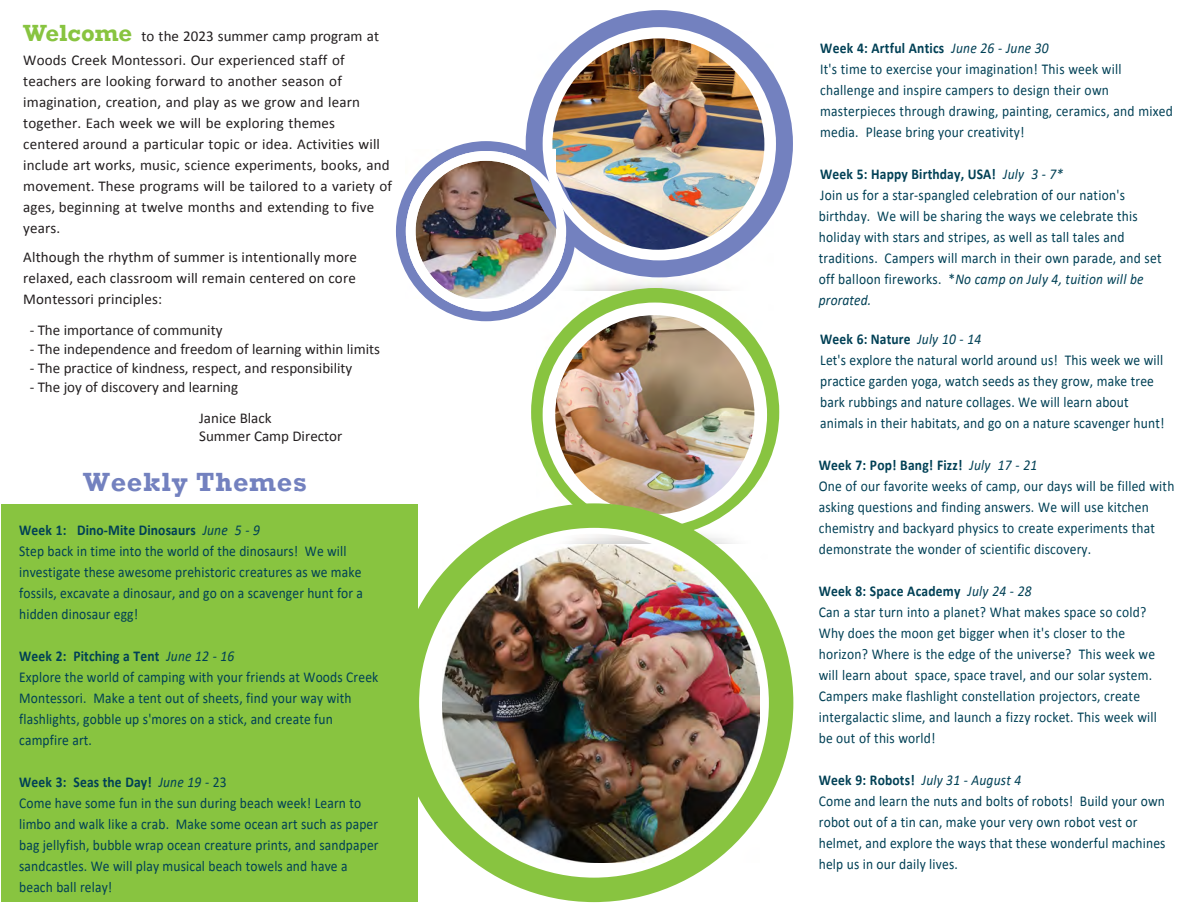
<style>
.page{position:relative;width:1188px;height:918px;background:#fff}
.page>*{position:absolute;margin:0;border:0;box-sizing:border-box;transform-origin:0 0}
.t1{font:700 27px "Rockwell";letter-spacing:.03em;color:#7381bf}
.t2{font:15px/21px "Calibri";letter-spacing:.015em;color:#004055;scale:.9 1}
.t3{font:15px/21px "Calibri";letter-spacing:.01em;color:#221e1f}
.t4{font:15px/18px "Calibri";color:#231f20}
.s1{font-family:"Rockwell";font-weight:700;font-size:24px;color:#88c440}
.s2{font-weight:700}
.s3{font-style:italic}
</style>
<div class="page">
<img style="left:532px;top:31px;width:241px;height:278px">
<img style="left:537px;top:291px;width:231px;height:309px">
<img style="left:406px;top:149px;width:150px;height:150px">
<img style="left:442px;top:545px;width:318px;height:318px">
<div style="left:1px;top:504px;width:417px;height:397px;background:#88c440"></div>
<div style="left:396px;top:141px;width:180px;height:180px;border:11px solid #7381bf;border-radius:50%"></div>
<div style="left:531px;top:288px;width:248px;height:248px;border:16px solid #88c440;border-radius:50%"></div>
<div style="left:411px;top:520px;width:366px;height:366px;border:14px solid #fff;border-radius:50%"></div>
<div style="left:543px;top:303px;width:224px;height:224px;border:13px solid #fff;border-radius:50%"></div>
<div style="left:395px;top:503px;width:398px;height:399px;border:24px solid #88c440;border-radius:50%"></div>
<div style="left:539px;top:25px;width:239px;height:238px;border:13px solid #fff;border-radius:50%"></div>
<div style="left:526px;top:10px;width:267px;height:267px;border:17px solid #7381bf;border-radius:50%"></div>
<div style="left:406px;top:151px;width:160px;height:160px;border:10px solid #fff;border-radius:50%"></div>
<p class="t3" style="left:23px;top:24px;width:357px;line-height:24.3px"><span class="s1">Welcome</span> to the 2023 summer camp program at<br>Woods Creek Montessori. Our experienced staff of</p>
<p class="t3" style="left:23px;top:71px;width:370px">teachers are looking forward to another season of imagination, creation, and play as we grow and learn together. Each week we will be exploring themes centered around a particular topic or idea. Activities will include art works, music, science experiments, books, and movement. These programs will be tailored to a variety of ages, beginning at twelve months and extending to five years.</p>
<p class="t3" style="left:23px;top:246px;width:335px;text-align:justify">Although the rhythm of summer is intentionally more relaxed, each classroom will remain centered on core Montessori principles:</p>
<p class="t4" style="left:30px;top:321px;width:194px">- The importance of community</p>
<p class="t4" style="left:30px;top:340px;width:352px">- The independence and freedom of learning within limits</p>
<p class="t4" style="left:30px;top:359px;width:324px">- The practice of kindness, respect, and responsibility</p>
<p class="t4" style="left:30px;top:378px;width:210px">- The joy of discovery and learning</p>
<p class="t4" style="left:199px;top:409px;width:145px">Janice Black<br>Summer Camp Director</p>
<p class="t1" style="left:83px;top:465px;width:225px">Weekly Themes</p>
<p class="t2" style="left:19px;top:519px;width:384px"><span class="s2">Week 1: Dino-Mite Dinosaurs</span> <span class="s3">June 5 - 9<br></span>Step back in time into the world of the dinosaurs! We will investigate these awesome prehistoric creatures as we make fossils, excavate a dinosaur, and go on a scavenger hunt for a hidden dinosaur egg!</p>
<p class="t2" style="left:19px;top:645px;width:401px"><span class="s2">Week 2: Pitching a Tent</span> <span class="s3">June 12 - 16<br></span>Explore the world of camping with your friends at Woods Creek Montessori. Make a tent out of sheets, find your way with flashlights, gobble up s'mores on a stick, and create fun campfire art.</p>
<p class="t2" style="left:19px;top:771px;width:401px"><span class="s2">Week 3: Seas the Day!</span> <span class="s3">June 19 -</span> 23<br>Come have some fun in the sun during beach week! Learn to limbo and walk like a crab. Make some ocean art such as paper bag jellyfish, bubble wrap ocean creature prints, and sandpaper sandcastles. We will play musical beach towels and have a beach ball relay!</p>
<p class="t2" style="left:820px;top:37px;width:393px"><span class="s2">Week 4: Artful Antics</span> <span class="s3">June 26 - June 30<br></span>It's time to exercise your imagination! This week will challenge and inspire campers to design their own masterpieces through drawing, painting, ceramics, and mixed media. Please bring your creativity!</p>
<p class="t2" style="left:819px;top:163px;width:382px"><span class="s2">Week 5: Happy Birthday, USA!</span> <span class="s3">July 3 - 7*<br></span>Join us for a star-spangled celebration of our nation's birthday. We will be sharing the ways we celebrate this holiday with stars and stripes, as well as tall tales and traditions. Campers will march in their own parade, and set off balloon fireworks. *<span class="s3">No camp on July 4, tuition will be prorated.</span></p>
<p class="t2" style="left:820px;top:328px;width:384px"><span class="s2">Week 6: Nature</span> <span class="s3">July 10 - 14<br></span>Let's explore the natural world around us! This week we will practice garden yoga, watch seeds as they grow, make tree bark rubbings and nature collages. We will learn about animals in their habitats, and go on a nature scavenger hunt!</p>
<p class="t2" style="left:819px;top:454px;width:397px"><span class="s2">Week 7: Pop! Bang! Fizz!</span> <span class="s3">July 17 - 21<br></span>One of our favorite weeks of camp, our days will be filled with asking questions and finding answers. We will use kitchen chemistry and backyard physics to create experiments that demonstrate the wonder of scientific discovery.</p>
<p class="t2" style="left:819px;top:580px;width:377px"><span class="s2">Week 8: Space Academy</span> <span class="s3">July 24 - 28<br></span>Can a star turn into a planet? What makes space so cold?<br>Why does the moon get bigger when it's closer to the horizon? Where is the edge of the universe? This week we will learn about space, space travel, and our solar system.<br>Campers make flashlight constellation projectors, create intergalactic slime, and launch a fizzy rocket. This week will be out of this world!</p>
<p class="t2" style="left:819px;top:769px;width:387px"><span class="s2">Week 9: Robots!</span> <span class="s3">July 31 - August 4<br></span>Come and learn the nuts and bolts of robots! Build your own robot out of a tin can, make your very own robot vest or helmet, and explore the ways that these wonderful machines help us in our daily lives.</p>
</div>
